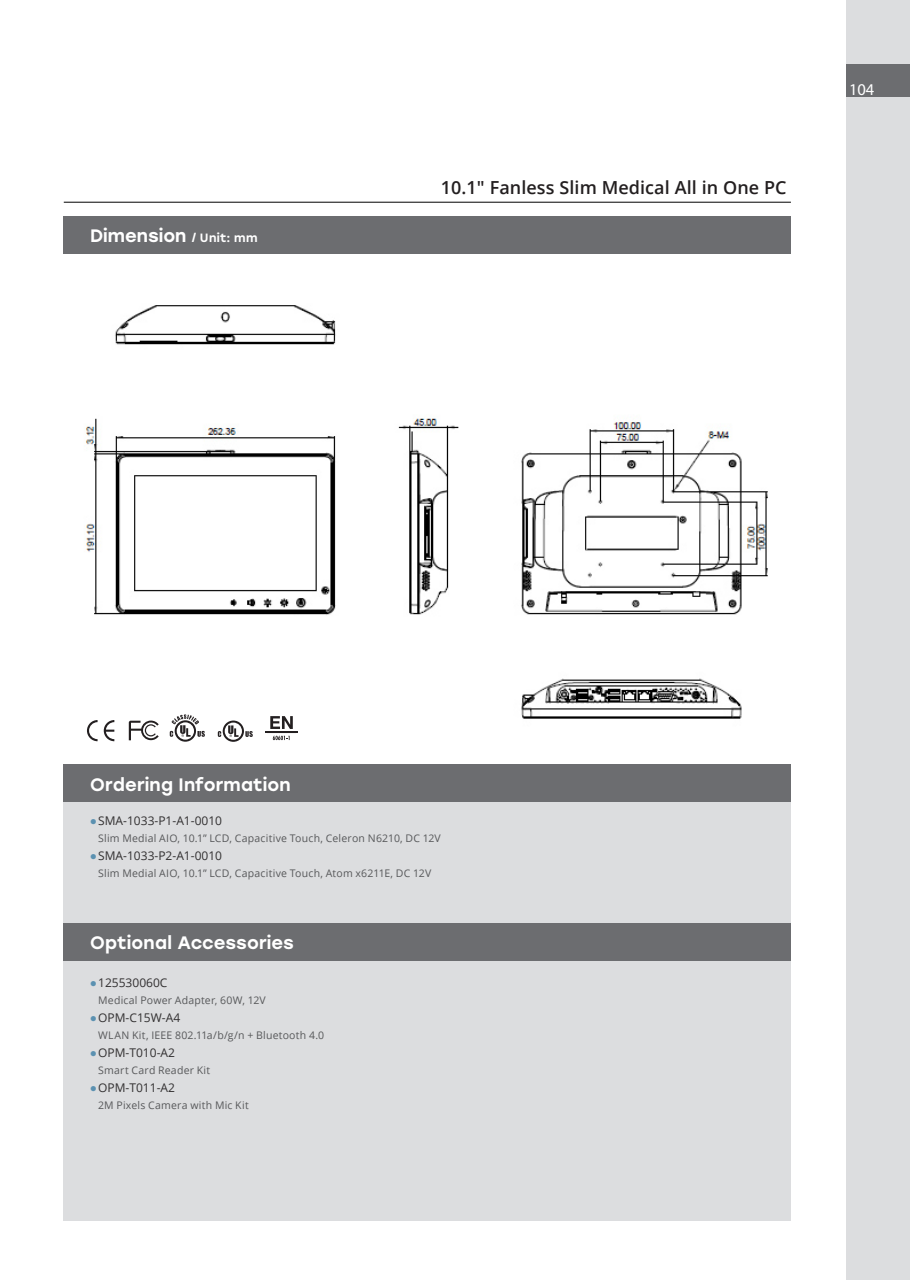
<style>
.page{position:relative;width:910px;height:1280px;background:#fff}
.page>*{position:absolute;margin:0;border:0;box-sizing:border-box;transform-origin:0 0}
._01_title{font:500 18px "Stolzl";letter-spacing:.005em;color:#fff}
.次標題{font:600 18px "Open Sans";letter-spacing:.005em;color:#231f20}
.t1{font:16.5px "Myriad Pro";color:#fff}
.t2{font:12px "Open Sans";color:#312f30}
.ordering_optional_content{font:10.5px "Open Sans";letter-spacing:.02em;color:#57585a}
.s1{font-size:12px}
.s2{font-family:"Arial";color:#5b91b1}
</style>
<div class="page">
<div style="left:64px;top:216px;width:727px;height:38px;background:#6c6d70"></div>
<div style="left:846px;top:0;width:64px;height:1280px;background:#dcdddf"></div>
<div style="left:846px;top:64px;width:64px;height:33px;background:#6c6d70"></div>
<img style="left:85px;top:305px;width:683px;height:437px">
<div style="left:64px;top:764px;width:727px;height:457px;background:#dcdddf"></div>
<div style="left:64px;top:764px;width:727px;height:38px;background:#6c6d70"></div>
<div style="left:64px;top:923px;width:727px;height:37px;background:#6c6d70"></div>
<svg style="left:87px;top:720px;width:11px;height:21px"></svg>
<svg style="left:104px;top:720px;width:10px;height:21px"></svg>
<svg style="left:129px;top:720px;width:30px;height:20px"></svg>
<svg style="left:170px;top:714px;width:35px;height:28px"></svg>
<svg style="left:273px;top:736px;width:17px;height:4px"></svg>
<svg style="left:270px;top:716px;width:23px;height:13px"></svg>
<hr style="left:265px;top:731px;width:33px;height:2px;background:#231f20">
<svg style="left:218px;top:720px;width:35px;height:22px"></svg>
<hr style="left:64px;top:202px;width:727px;height:1px;background:#000">
<h1 class="_01_title" style="left:90px;top:223px;width:169px">Dimension <span class="s1">/ Unit: mm</span></h1>
<p class="次標題" style="left:441px;top:175px;width:347px">10.1" Fanless Slim Medical All in One PC</p>
<h2 class="t1" style="left:849px;top:79px;width:27px">104</h2>
<p class="_01_title" style="left:90px;top:771px;width:202px">Ordering Information</p>
<p class="t2" style="left:90px;top:812px;width:134px"><span class="s2">●</span>SMA-1033-P1-A1-0010</p>
<p class="ordering_optional_content" style="left:98px;top:831px;width:344px">Slim Medial AIO, 10.1” LCD, Capacitive Touch, Celeron N6210, DC 12V</p>
<p class="t2" style="left:90px;top:847px;width:134px"><span class="s2">●</span>SMA-1033-P2-A1-0010</p>
<p class="ordering_optional_content" style="left:98px;top:866px;width:335px">Slim Medial AIO, 10.1” LCD, Capacitive Touch, Atom x6211E, DC 12V</p>
<p class="_01_title" style="left:90px;top:930px;width:205px">Optional Accessories</p>
<p class="t2" style="left:90px;top:974px;width:79px"><span class="s2">●</span>125530060C</p>
<p class="ordering_optional_content" style="left:98px;top:993px;width:169px">Medical Power Adapter, 60W, 12V</p>
<p class="t2" style="left:90px;top:1009px;width:92px"><span class="s2">●</span>OPM-C15W-A4</p>
<p class="ordering_optional_content" style="left:98px;top:1028px;width:228px">WLAN Kit, IEEE 802.11a/b/g/n + Bluetooth 4.0</p>
<p class="t2" style="left:90px;top:1044px;width:87px"><span class="s2">●</span>OPM-T010-A2</p>
<p class="ordering_optional_content" style="left:98px;top:1063px;width:114px">Smart Card Reader Kit</p>
<p class="t2" style="left:90px;top:1079px;width:87px"><span class="s2">●</span>OPM-T011-A2</p>
<p class="ordering_optional_content" style="left:98px;top:1098px;width:152px">2M Pixels Camera with Mic Kit</p>
</div>
